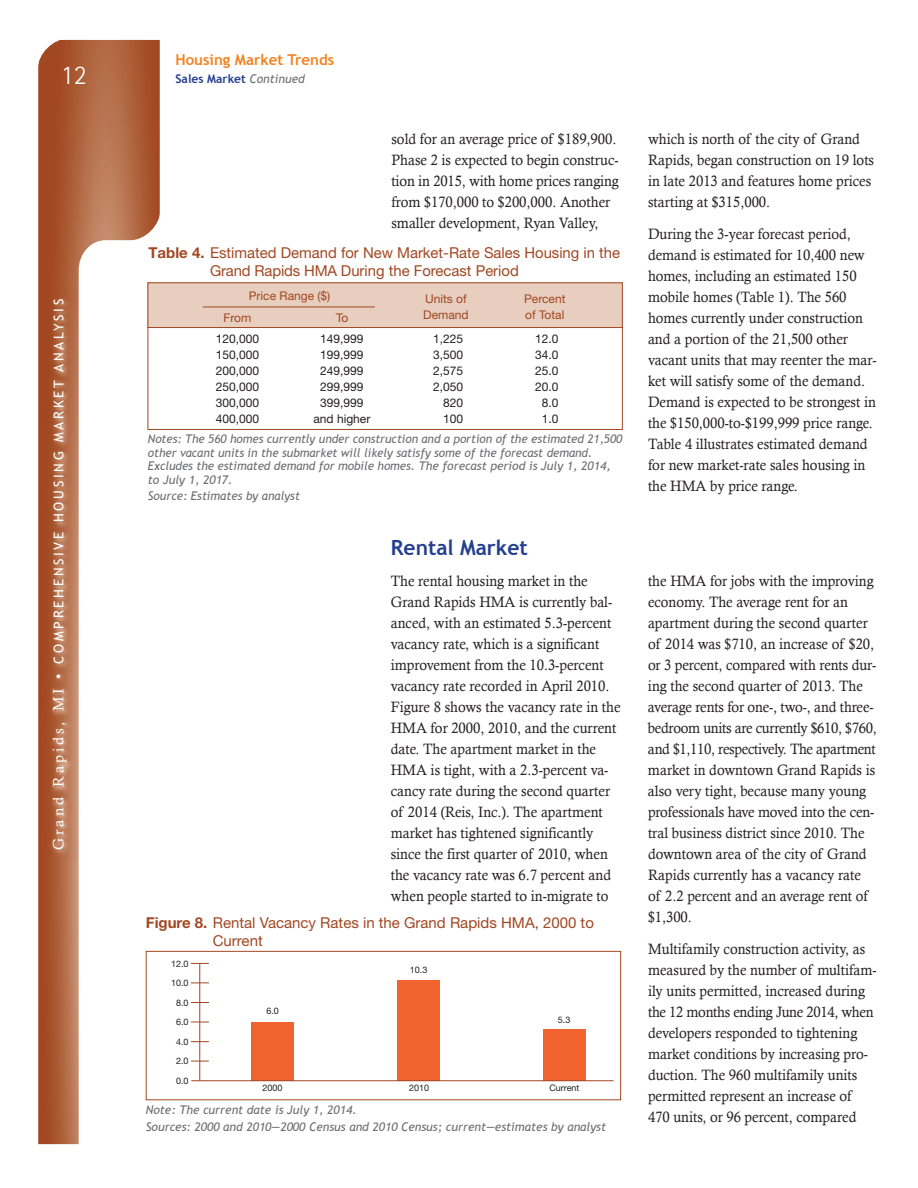
<style>
.page{position:relative;width:918px;height:1188px;background:#fff}
.page>*{position:absolute;margin:0;border:0;box-sizing:border-box;transform-origin:0 0}
.t1{font:300 27px "Rotis Sans Serif";color:#fff}
.level2{font:700 21px "Trebuchet MS";color:#253f8e}
.t2{font:15px/21px "Calisto";color:#231f20;scale:.95 1}
.t3{font:15px/18px "Helvetica Neue";color:#a14722}
.t4{font:700 15px "Trebuchet MS";color:#f58220}
.t5{font:13.5px "Trebuchet MS";letter-spacing:.2em;color:#fff}
.t6{font:italic 12px/13.5px "Trebuchet MS";letter-spacing:-.005em;color:#6c6d70}
.t7{font:12px "Helvetica Neue";color:#231f20}
.t8{font:12px "Helvetica Neue";color:#a14722}
.t9{font:700 12px "Trebuchet MS";color:#253f8e}
.t10{font:9px/19.5px "Helvetica Neue";color:#231f20;text-align:center}
.s1{font-family:"Calisto";font-size:15px}
.s2{font-weight:400;font-style:italic;color:#6c6d70}
.s3{font-weight:700}
</style>
<div class="page">
<svg style="left:38px;top:40px;width:122px;height:1104px;background:#af633f"></svg>
<svg style="left:79px;top:240px;width:106px;height:904px"></svg>
<svg style="left:38px;top:39px;width:30px;height:30px"></svg>
<svg style="left:130px;top:210px;width:36px;height:36px"></svg>
<img style="left:46px;top:290px;width:31px;height:570px">
<div style="left:148px;top:282px;width:475px;height:46px;background:#e7cebe"></div>
<div style="left:148px;top:282px;width:475px;height:148px;border:1px solid #a14722"></div>
<hr style="left:148px;top:327px;width:475px;height:1px;background:#a14722">
<hr style="left:203px;top:307px;width:172px;height:1px;background:#a14722">
<div style="left:146px;top:951px;width:475px;height:149px;border:1px solid #a14722"></div>
<div style="left:251px;top:1022px;width:43px;height:59px;background:#f2642f"></div>
<div style="left:543px;top:1029px;width:42px;height:52px;background:#f2642f"></div>
<div style="left:397px;top:980px;width:43px;height:101px;background:#f2642f"></div>
<hr style="left:191px;top:1080px;width:423px;height:1px;background:#a14722">
<hr style="left:199px;top:963px;width:1px;height:118px;background:#a14722">
<svg style="left:191px;top:983px;width:18px;height:1px"></svg>
<svg style="left:191px;top:963px;width:18px;height:1px"></svg>
<svg style="left:191px;top:1002px;width:18px;height:1px"></svg>
<svg style="left:191px;top:1061px;width:18px;height:1px"></svg>
<svg style="left:191px;top:1041px;width:18px;height:1px"></svg>
<svg style="left:191px;top:1022px;width:18px;height:1px"></svg>
<h1 class="t1" style="left:61px;top:60px;width:27px">12</h1>
<p class="t5" style="left:51px;top:850px;width:553px;rotate:-90deg"><span class="s1">Grand Rapids, MI •</span> COMPREHENSIVE HOUSING MARKET ANALYSIS</p>
<p class="t4" style="left:176px;top:50px;width:160px">Housing Market Trends</p>
<p class="t9" style="left:176px;top:71px;width:131px">Sales Market <span class="s2">Continued</span></p>
<p class="t2" style="left:392px;top:128px;width:241px">sold for an average price of $189,900.<br>Phase 2 is expected to begin construc&shy;tion in 2015, with home prices ranging from $170,000 to $200,000. Another smaller development, Ryan Valley,</p>
<p class="t2" style="left:648px;top:128px;width:240px">which is north of the city of Grand<br>Rapids, began construction on 19 lots in late 2013 and features home prices starting at $315,000.</p>
<p class="t2" style="left:648px;top:223px;width:242px">During the 3-year forecast period, demand is estimated for 10,400 new homes, including an estimated 150 mobile homes (Table 1). The 560 homes currently under construction and a portion of the 21,500 other vacant units that may reenter the mar&shy;ket will satisfy some of the demand.<br>Demand is expected to be strongest in the $150,000-to-$199,999 price range.<br>Table 4 illustrates estimated demand for new market-rate sales housing in the HMA by price range.</p>
<p class="t3" style="left:210px;top:243px;width:412px;text-indent:-62px"><span class="s3">Table 4.</span> Estimated Demand for New Market-Rate Sales Housing in the<br>Grand Rapids HMA During the Forecast Period</p>
<p class="t8" style="left:249px;top:289px;width:83px">Price Range ($)</p>
<p class="t8" style="left:425px;top:292px;width:43px">Units of</p>
<p class="t8" style="left:524px;top:292px;width:43px">Percent</p>
<p class="t8" style="left:224px;top:310px;width:29px">From</p>
<p class="t8" style="left:336px;top:310px;width:14px">To</p>
<p class="t8" style="left:423px;top:307px;width:47px">Demand</p>
<p class="t8" style="left:525px;top:307px;width:41px">of Total</p>
<p class="t7" style="left:216px;top:332px;width:45px">120,000</p>
<p class="t7" style="left:320px;top:332px;width:45px">149,999</p>
<p class="t7" style="left:433px;top:332px;width:32px">1,225</p>
<p class="t7" style="left:535px;top:332px;width:25px">12.0</p>
<p class="t7" style="left:216px;top:348px;width:45px">150,000</p>
<p class="t7" style="left:320px;top:348px;width:45px">199,999</p>
<p class="t7" style="left:433px;top:348px;width:32px">3,500</p>
<p class="t7" style="left:535px;top:348px;width:25px">34.0</p>
<p class="t7" style="left:216px;top:364px;width:45px">200,000</p>
<p class="t7" style="left:320px;top:364px;width:45px">249,999</p>
<p class="t7" style="left:433px;top:364px;width:32px">2,575</p>
<p class="t7" style="left:535px;top:364px;width:25px">25.0</p>
<p class="t7" style="left:216px;top:380px;width:45px">250,000</p>
<p class="t7" style="left:320px;top:380px;width:45px">299,999</p>
<p class="t7" style="left:433px;top:380px;width:32px">2,050</p>
<p class="t7" style="left:535px;top:380px;width:25px">20.0</p>
<p class="t7" style="left:216px;top:396px;width:45px">300,000</p>
<p class="t7" style="left:320px;top:396px;width:45px">399,999</p>
<p class="t7" style="left:443px;top:396px;width:22px">820</p>
<p class="t7" style="left:542px;top:396px;width:18px">8.0</p>
<p class="t7" style="left:216px;top:412px;width:45px">400,000</p>
<p class="t7" style="left:314px;top:412px;width:58px">and higher</p>
<p class="t7" style="left:443px;top:412px;width:22px">100</p>
<p class="t7" style="left:542px;top:412px;width:18px">1.0</p>
<p class="t6" style="left:148px;top:432px;width:476px">Notes: The 560 homes currently under construction and a portion of the estimated 21,500 other vacant units in the submarket will likely satisfy some of the forecast demand.<br>Excludes the estimated demand for mobile homes. The forecast period is July 1, 2014, to July 1, 2017.</p>
<p class="t6" style="left:148px;top:489px;width:154px">Source: Estimates by analyst</p>
<p class="level2" style="left:391px;top:535px;width:139px">Rental Market</p>
<p class="t2" style="left:391px;top:570px;width:243px">The rental housing market in the Grand Rapids HMA is currently bal&shy;anced, with an estimated 5.3-percent vacancy rate, which is a significant improvement from the 10.3-percent vacancy rate recorded in April 2010.<br>Figure 8 shows the vacancy rate in the HMA for 2000, 2010, and the current date. The apartment market in the HMA is tight, with a 2.3-percent va&shy;cancy rate during the second quarter of 2014 (Reis, Inc.). The apartment market has tightened significantly since the first quarter of 2010, when the vacancy rate was 6.7 percent and when people started to in-migrate to</p>
<p class="t2" style="left:648px;top:570px;width:242px">the HMA for jobs with the improving economy. The average rent for an apartment during the second quarter of 2014 was $710, an increase of $20, or 3 percent, compared with rents dur&shy;ing the second quarter of 2013. The average rents for one-, two-, and three&shy;bedroom units are currently $610, $760, and $1,110, respectively. The apartment market in downtown Grand Rapids is also very tight, because many young professionals have moved into the cen&shy;tral business district since 2010. The downtown area of the city of Grand Rapids currently has a vacancy rate<br>of 2.2 percent and an average rent of $1,300.</p>
<p class="t2" style="left:648px;top:938px;width:242px">Multifamily construction activity, as measured by the number of multifam&shy;ily units permitted, increased during the 12 months ending June 2014, when developers responded to tightening market conditions by increasing pro&shy;duction. The 960 multifamily units permitted represent an increase of 470 units, or 96 percent, compared</p>
<p class="t3" style="left:213px;top:914px;width:383px;text-indent:-67px"><span class="s3">Figure 8.</span> Rental Vacancy Rates in the Grand Rapids HMA, 2000 to<br>Current</p>
<p class="t10" style="left:171px;top:954px;width:19px">12.0<br>10.0<br>8.0<br>6.0<br>4.0<br>2.0<br>0.0</p>
<p class="t10" style="left:410px;top:960px;width:19px">10.3</p>
<p class="t10" style="left:266px;top:1001px;width:14px">6.0</p>
<p class="t10" style="left:558px;top:1010px;width:14px">5.3</p>
<p class="t10" style="left:263px;top:1078px;width:22px">2000</p>
<p class="t10" style="left:409px;top:1078px;width:22px">2010</p>
<p class="t10" style="left:549px;top:1078px;width:32px">Current</p>
<p class="t6" style="left:146px;top:1103px;width:213px">Note: The current date is July 1, 2014.</p>
<p class="t6" style="left:146px;top:1120px;width:462px">Sources: 2000 and 2010—2000 Census and 2010 Census; current—estimates by analyst</p>
</div>
